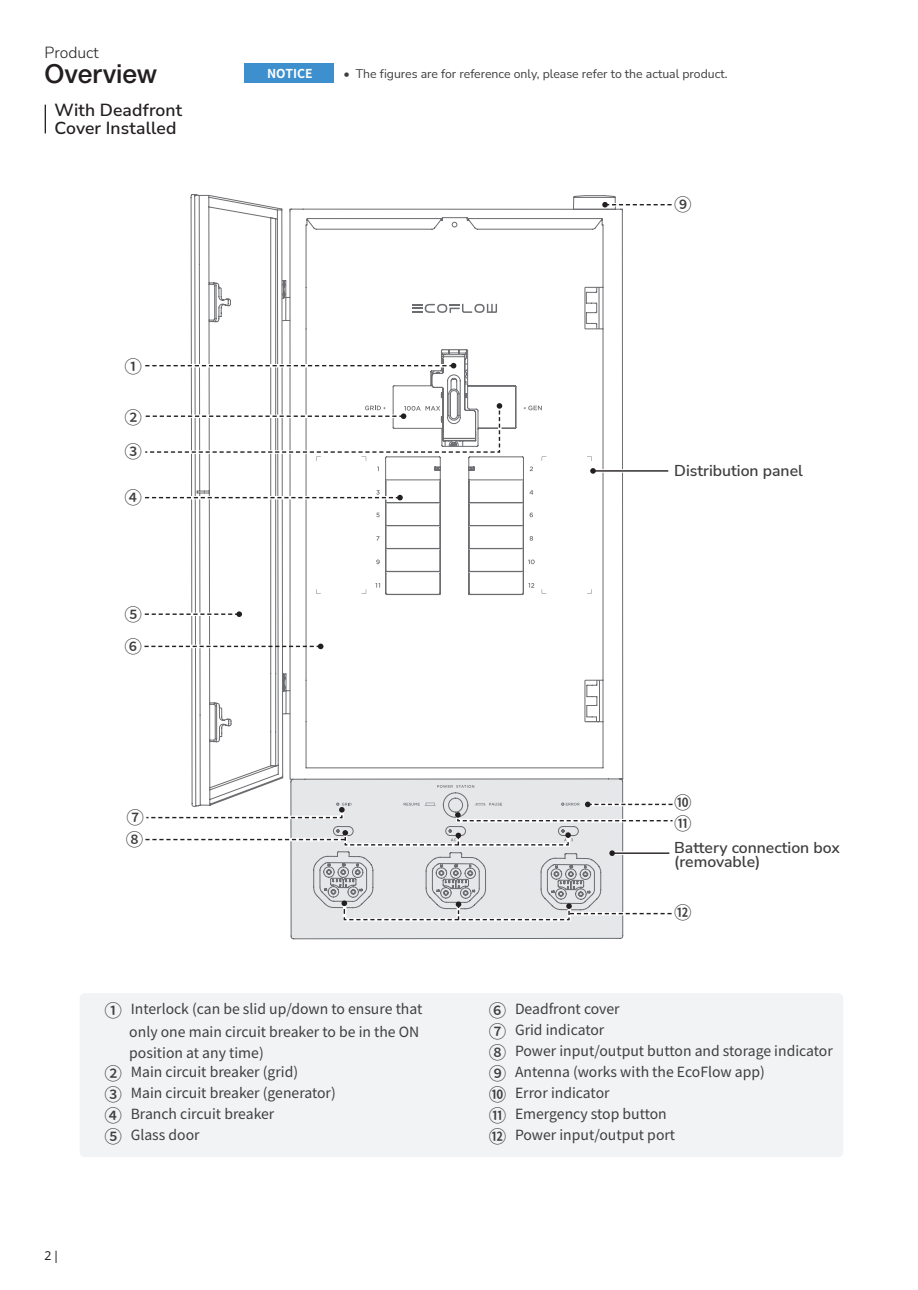
<style>
.page{position:relative;width:918px;height:1290px;background:#fff}
.page>*{position:absolute;margin:0;border:0;box-sizing:border-box;transform-origin:0 0}
.一级标题{font:500 26.25px "Helvetica Neue For Eco";color:#231f20}
.二级标题{font:600 17.5px/17.5px "Nunito Sans";letter-spacing:.01em;color:#231f20}
.t1{font:500 17.5px "Noto Sans SC";color:#3e3e3f}
.正文{font:600 15.75px/14px "Nunito Sans";color:#3e3e3f}
.一级标题-2{font:300 15.75px "Nunito Sans";color:#231f20}
.t2{font:14px/22.8px "Noto Sans SC";color:#3e3e3f;text-align:right}
.t3{font:12.25px "Nunito Sans";color:#3e3e3f}
.正文-2{font:700 12.25px "Noto Sans SC";color:#fff}
.t4{font:12.25px "Noto Sans";color:#231f20}
.s1{font-weight:500;font-size:17.5px}
</style>
<div class="page">
<svg style="left:190px;top:194px;width:93px;height:607px"></svg>
<svg style="left:289px;top:208px;width:334px;height:732px"></svg>
<svg style="left:270px;top:217px;width:331px;height:584px"></svg>
<svg style="left:437px;top:785px;width:37px;height:3px"></svg>
<svg style="left:305px;top:195px;width:311px;height:574px"></svg>
<svg style="left:376px;top:513px;width:4px;height:4px"></svg>
<svg style="left:376px;top:536px;width:3px;height:5px"></svg>
<svg style="left:376px;top:559px;width:4px;height:5px"></svg>
<svg style="left:375px;top:583px;width:5px;height:5px"></svg>
<svg style="left:528px;top:583px;width:6px;height:5px"></svg>
<svg style="left:528px;top:559px;width:7px;height:5px"></svg>
<svg style="left:529px;top:536px;width:4px;height:5px"></svg>
<svg style="left:529px;top:512px;width:4px;height:5px"></svg>
<svg style="left:529px;top:490px;width:4px;height:4px"></svg>
<svg style="left:530px;top:466px;width:3px;height:5px"></svg>
<svg style="left:316px;top:589px;width:5px;height:5px"></svg>
<svg style="left:587px;top:589px;width:5px;height:5px"></svg>
<svg style="left:542px;top:456px;width:4px;height:5px"></svg>
<svg style="left:542px;top:589px;width:4px;height:5px"></svg>
<svg style="left:587px;top:456px;width:5px;height:5px"></svg>
<svg style="left:361px;top:589px;width:5px;height:5px"></svg>
<svg style="left:523px;top:406px;width:19px;height:4px"></svg>
<svg style="left:412px;top:304px;width:85px;height:9px"></svg>
<svg style="left:585px;top:287px;width:19px;height:42px"></svg>
<svg style="left:586px;top:680px;width:18px;height:41px"></svg>
<div style="left:244px;top:63px;width:89px;height:20px;background:#3d90cd"></div>
<svg style="left:45px;top:105px;width:1px;height:28px"></svg>
<div style="left:80px;top:993px;width:763px;height:164px;background:#f2f3f4;border-radius:5px"></div>
<hr style="left:590px;top:469px;width:78px;height:4px;background:#fff">
<hr style="left:593px;top:470px;width:75px;height:2px;background:#231f20">
<svg style="left:590px;top:468px;width:6px;height:6px"></svg>
<svg style="left:145px;top:490px;width:258px;height:10px"></svg>
<svg style="left:145px;top:611px;width:97px;height:6px"></svg>
<svg style="left:144px;top:643px;width:179px;height:6px"></svg>
<svg style="left:602px;top:202px;width:69px;height:5px"></svg>
<svg style="left:145px;top:349px;width:372px;height:122px"></svg>
<svg style="left:145px;top:801px;width:528px;height:122px"></svg>
<p class="一级标题-2" style="left:45px;top:42px;width:56px">Product</p>
<p class="一级标题" style="left:45px;top:58px;width:114px">Overview</p>
<p class="正文-2" style="left:267px;top:67px;width:47px">NOTICE</p>
<p class="二级标题" style="left:54px;top:101px;width:129px">With Deadfront<br>Cover Installed</p>
<p class="t3" style="left:343px;top:65px;width:386px">• The figures are for reference only, please refer to the actual product.</p>
<p class="t1" style="left:674px;top:194px;width:19px">⑨</p>
<p class="t1" style="left:124px;top:356px;width:19px">①</p>
<p class="t1" style="left:124px;top:407px;width:19px">②</p>
<p class="t1" style="left:124px;top:442px;width:19px">③</p>
<p class="t1" style="left:124px;top:488px;width:19px">④</p>
<p class="t1" style="left:124px;top:605px;width:19px">⑤</p>
<p class="t1" style="left:124px;top:637px;width:19px">⑥</p>
<p class="t1" style="left:127px;top:808px;width:19px">⑦</p>
<p class="t1" style="left:126px;top:830px;width:19px">⑧</p>
<p class="正文" style="left:674px;top:463px;width:130px">Distribution panel</p>
<p class="t1" style="left:674px;top:793px;width:19px">⑩</p>
<p class="t1" style="left:674px;top:814px;width:19px">⑪</p>
<p class="正文" style="left:674px;top:840px;width:167px">Battery connection box (removable)</p>
<p class="t1" style="left:674px;top:903px;width:19px">⑫</p>
<p class="t4" style="left:45px;top:1248px;width:16px">2|</p>
<p class="t2" style="left:104px;top:997px;width:319px"><span class="s1">①</span> Interlock (can be slid up/down to ensure that only one main circuit breaker to be in the ON</p>
<p class="t2" style="left:129px;top:1041px;width:136px">position at any time)</p>
<p class="t2" style="left:104px;top:1060px;width:195px"><span class="s1">②</span> Main circuit breaker (grid)</p>
<p class="t2" style="left:104px;top:1081px;width:233px"><span class="s1">③</span> Main circuit breaker (generator)</p>
<p class="t2" style="left:104px;top:1102px;width:171px"><span class="s1">④</span> Branch circuit breaker</p>
<p class="t2" style="left:104px;top:1123px;width:97px"><span class="s1">⑤</span> Glass door</p>
<p class="t2" style="left:489px;top:997px;width:132px"><span class="s1">⑥</span> Deadfront cover</p>
<p class="t2" style="left:489px;top:1018px;width:117px"><span class="s1">⑦</span> Grid indicator</p>
<p class="t2" style="left:489px;top:1039px;width:346px"><span class="s1">⑧</span> Power input/output button and storage indicator</p>
<p class="t2" style="left:489px;top:1060px;width:278px"><span class="s1">⑨</span> Antenna (works with the EcoFlow app)</p>
<p class="t2" style="left:489px;top:1081px;width:122px"><span class="s1">⑩</span> Error indicator</p>
<p class="t2" style="left:489px;top:1102px;width:179px"><span class="s1">⑪</span> Emergency stop button</p>
<p class="t2" style="left:489px;top:1123px;width:188px"><span class="s1">⑫</span> Power input/output port</p>
</div>
